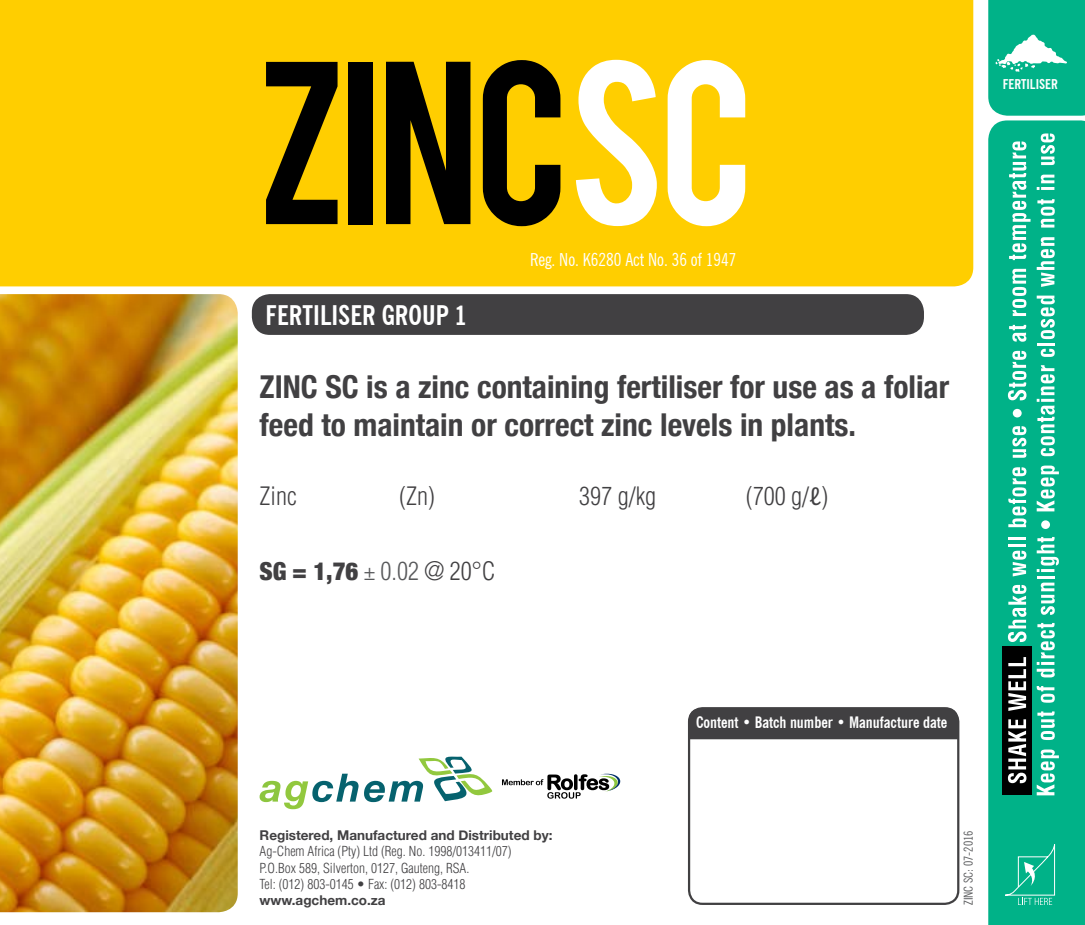
<style>
.page{position:relative;width:1085px;height:925px;background:#fff}
.page>*{position:absolute;margin:0;border:0;box-sizing:border-box;transform-origin:0 0}
.t1{font:182.25px "Bebas";letter-spacing:-.025em;color:#000}
.t2{font:700 condensed 31.5px/37.8px "Helvetica Neue";color:#414042}
.t3{font:700 condensed 27px "News Gothic BT";color:#fff}
.t4{font:300 condensed 24.75px "Helvetica";color:#414042}
.t5{font:900 condensed 24.75px "Helvetica Neue";color:#414042}
.t6{font:condensed 18px "News Gothic BT";color:#fff}
.t7{font:700 condensed 15.75px "News Gothic BT";color:#fff}
.t8{font:300 condensed 13.5px/16.2px "Helvetica";color:#414042}
.t9{font:700 13.5px "Helvetica Neue";color:#414042}
.t10{font:700 condensed 13.5px "News Gothic BT";color:#fff}
.t11{font:condensed 12.38px "News Gothic BT";color:#58595b}
.s1{color:#fff}
.s2{font-family:"Myriad Pro";font-weight:400;font-stretch:normal}
.s3{font-family:"Helvetica";font-weight:300;color:#58595b}
.s4{font-family:"Helvetica";font-weight:300}
</style>
<div class="page">
<img style="left:0;top:294px;width:238px;height:618px">
<div style="left:0;top:0;width:973px;height:286px;background:#ffce00"></div>
<svg style="left:259px;top:774px;width:99px;height:35px"></svg>
<svg style="left:364px;top:756px;width:129px;height:46px"></svg>
<svg style="left:502px;top:773px;width:119px;height:25px"></svg>
<div style="left:687px;top:707px;width:272px;height:198px;border:2px solid #414042;border-radius:14px"></div>
<div style="left:689px;top:708px;width:269px;height:31px;background:#414042"></div>
<div style="left:252px;top:294px;width:671px;height:41px;background:#414042;border-radius:18px"></div>
<div style="left:988px;top:120px;width:96px;height:805px;background:#00b288"></div>
<svg style="left:1003px;top:843px;width:52px;height:62px;background:#1ebb96"></svg>
<div style="left:1002px;top:646px;width:29px;height:149px;background:#000"></div>
<svg style="left:1007px;top:719px;width:19px;height:64px"></svg>
<svg style="left:1008px;top:657px;width:17px;height:54px"></svg>
<svg style="left:1007px;top:585px;width:19px;height:57px"></svg>
<svg style="left:1012px;top:551px;width:14px;height:25px"></svg>
<hr style="left:1008px;top:544px;width:17px;height:3px;background:#fff">
<hr style="left:1008px;top:537px;width:17px;height:3px;background:#fff">
<svg style="left:1008px;top:467px;width:18px;height:60px"></svg>
<svg style="left:1012px;top:426px;width:14px;height:32px"></svg>
<div style="left:1012px;top:409px;width:9px;height:8px;background:#fff;border-radius:50%"></div>
<svg style="left:1007px;top:351px;width:19px;height:49px"></svg>
<svg style="left:1008px;top:325px;width:18px;height:17px"></svg>
<svg style="left:1012px;top:269px;width:14px;height:47px"></svg>
<svg style="left:1008px;top:141px;width:22px;height:119px"></svg>
<svg style="left:1036px;top:749px;width:22px;height:46px"></svg>
<svg style="left:1037px;top:711px;width:17px;height:29px"></svg>
<svg style="left:1036px;top:686px;width:18px;height:17px"></svg>
<svg style="left:1036px;top:623px;width:18px;height:54px"></svg>
<svg style="left:1040px;top:582px;width:14px;height:33px"></svg>
<hr style="left:1036px;top:576px;width:18px;height:3px;background:#fff">
<svg style="left:1036px;top:537px;width:22px;height:35px"></svg>
<svg style="left:1040px;top:520px;width:9px;height:9px"></svg>
<svg style="left:1036px;top:465px;width:22px;height:46px"></svg>
<svg style="left:1036px;top:365px;width:18px;height:91px"></svg>
<svg style="left:1040px;top:349px;width:14px;height:8px"></svg>
<hr style="left:1036px;top:343px;width:18px;height:3px;background:#fff">
<svg style="left:1036px;top:296px;width:18px;height:43px"></svg>
<svg style="left:1036px;top:237px;width:18px;height:50px"></svg>
<svg style="left:1037px;top:199px;width:17px;height:29px"></svg>
<svg style="left:1036px;top:175px;width:18px;height:15px"></svg>
<svg style="left:1040px;top:133px;width:14px;height:32px"></svg>
<svg style="left:988px;top:0;width:96px;height:116px;background:#1bba94"></svg>
<h1 class="t1" style="left:257px;top:10px;width:497px">ZINC <span class="s1">SC</span></h1>
<h3 class="t3" style="left:265px;top:298px;width:202px">FERTILISER GROUP 1</h3>
<h3 class="t6" style="left:530px;top:249px;width:208px">Reg. No. K6280 Act No. 36 of 1947</h3>
<h2 class="t2" style="left:259px;top:366px;width:691px">ZINC SC is a zinc containing fertiliser for use as a foliar feed to maintain or correct zinc levels in plants.</h2>
<h3 class="t4" style="left:259px;top:482px;width:39px">Zinc</h3>
<h3 class="t4" style="left:399px;top:482px;width:37px">(Zn)</h3>
<h3 class="t4" style="left:579px;top:482px;width:78px">397 g/kg</h3>
<h3 class="t4" style="left:745px;top:482px;width:84px">(700 g/<span class="s2">ℓ</span>)</h3>
<h3 class="t5" style="left:259px;top:551px;width:237px">SG = 1,76 <span class="s3">± 0.02</span> <span class="s4">@ 20°C</span></h3>
<p class="t10" style="left:1002px;top:76px;width:57px">FERTILISER</p>
<p class="t9" style="left:259px;top:825px;width:294px">Registered, Manufactured and Distributed by:</p>
<p class="t8" style="left:259px;top:843px;width:253px">Ag-Chem Africa (Pty) Ltd (Reg. No. 1998/013411/07)<br>P.O.Box 589, Silverton, 0127, Gauteng, RSA.<br>Tel: (012) 803-0145 • Fax: (012) 803-8418</p>
<p class="t9" style="left:259px;top:889px;width:127px">www.agchem.co.za</p>
<p class="t7" style="left:696px;top:713px;width:253px">Content • Batch number • Manufacture date</p>
<p class="t11" style="left:960px;top:905px;width:76px;rotate:-90deg">ZINC SC: 07-2016</p>
</div>
